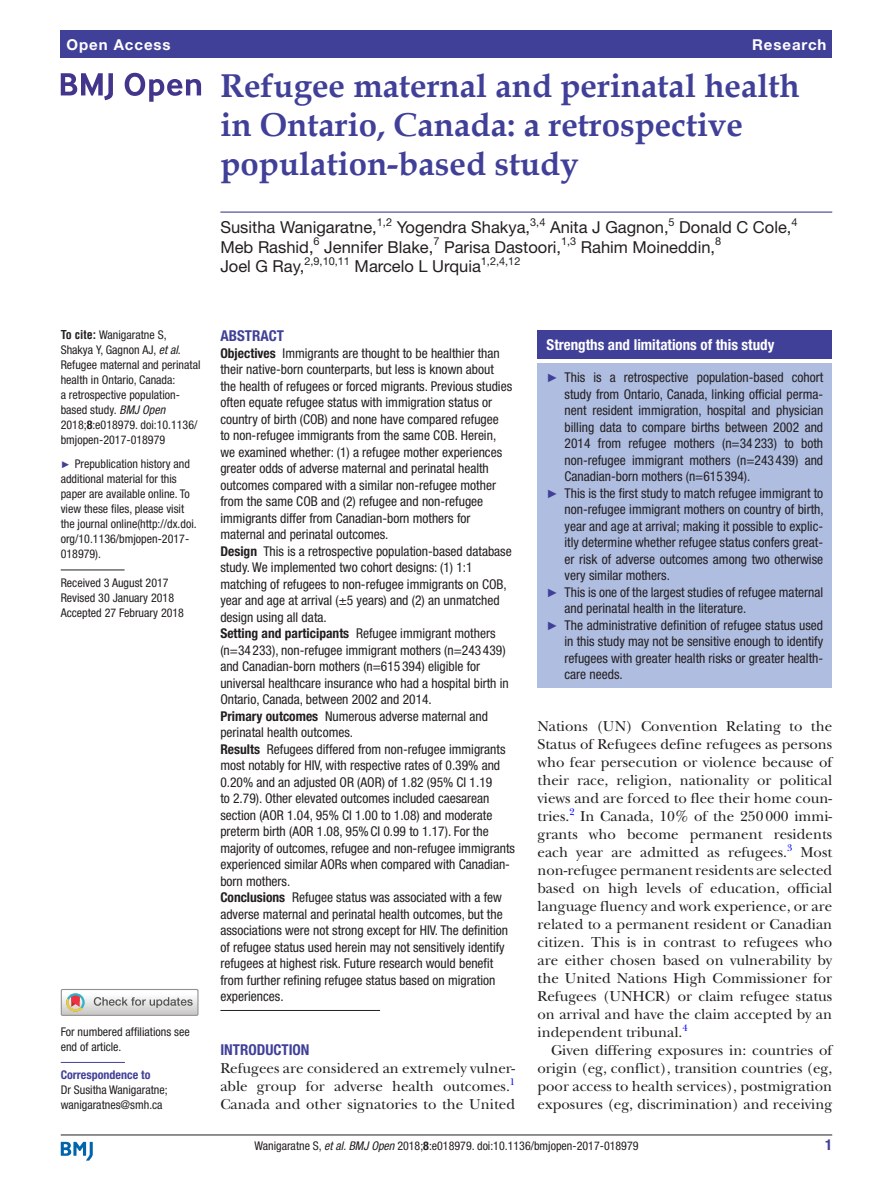
<style>
.page{position:relative;width:893px;height:1191px;background:#fff}
.page>*{position:absolute;margin:0;border:0;box-sizing:border-box;transform-origin:0 0}
.t1{font:700 33px/39px "Book Antiqua";color:#414099}
.t2{font:16.5px "Helvetica Neue LT Std";color:#231f20}
.t3{font:15px/18px "New Baskerville";color:#231f20;text-align:justify}
.t4{font:700 condensed 15px "Helvetica Neue LT Std";color:#fff}
.t5{font:700 condensed 15px "Helvetica Neue LT Std";color:#414099}
.t6{font:700 15px "Helvetica Neue LT Std";letter-spacing:.065em;color:#fff}
.t7{font:condensed 13.5px/16.5px "Helvetica Neue LT Std";color:#231f20}
.t8{font:condensed 12px/15px "Helvetica Neue LT Std";color:#231f20}
.t9{font:700 condensed 12px "Helvetica Neue LT Std";color:#414099}
.t10{font:10.95px "Helvetica Neue LT Std";color:#231f20}
.t11{font:9.9px "New Baskerville";color:#00f}
.s1{font-family:"Helvetica LT Std";font-weight:700}
.s2{font-style:italic}
.s3{font-weight:700}
.s4{font-family:"Arial";font-stretch:normal;font-size:9.75px;color:#414099}
.s5{font-family:"Arial";font-stretch:normal;font-size:12px;color:#414099}
</style>
<div class="page">
<hr style="left:61px;top:1134px;width:771px;height:1px;background:#231f20">
<svg style="left:61px;top:1141px;width:32px;height:19px"></svg>
<div style="left:61px;top:31px;width:771px;height:27px;background:#414099"></div>
<hr style="left:220px;top:211px;width:612px;height:2px;background:#414099">
<hr style="left:61px;top:569px;width:64px;height:1px;background:#231f20">
<hr style="left:61px;top:1062px;width:64px;height:1px;background:#414099">
<svg style="left:61px;top:73px;width:52px;height:27px"></svg>
<svg style="left:125px;top:73px;width:76px;height:29px"></svg>
<div style="left:61px;top:989px;width:138px;height:27px;border:1px solid #969090"></div>
<svg style="left:61px;top:989px;width:137px;height:26px"></svg>
<hr style="left:220px;top:1010px;width:160px;height:1px;background:#231f20">
<div style="left:538px;top:331px;width:294px;height:28px;background:#414099"></div>
<div style="left:538px;top:363px;width:294px;height:325px;background:#afbde1"></div>
<p class="t6" style="left:66px;top:35px;width:106px">Open Access</p>
<p class="t6" style="left:752px;top:35px;width:76px">Research</p>
<h1 class="t1" style="left:220px;top:66px;width:581px">Refugee maternal and perinatal health in Ontario, Canada: a retrospective population-based study</h1>
<p class="t2" style="left:220px;top:218px;width:158px">Susitha Wanigaratne,</p>
<p class="t10" style="left:377px;top:215px;width:17px">1,2</p>
<p class="t2" style="left:397px;top:218px;width:135px">Yogendra Shakya,</p>
<p class="t10" style="left:530px;top:215px;width:17px">3,4</p>
<p class="t2" style="left:550px;top:218px;width:120px">Anita J Gagnon,</p>
<p class="t10" style="left:669px;top:215px;width:8px">5</p>
<p class="t2" style="left:679px;top:218px;width:114px">Donald C Cole,</p>
<p class="t10" style="left:791px;top:215px;width:8px">4</p>
<p class="t2" style="left:220px;top:237px;width:95px">Meb Rashid,</p>
<p class="t10" style="left:314px;top:235px;width:8px">6</p>
<p class="t2" style="left:324px;top:237px;width:111px">Jennifer Blake,</p>
<p class="t10" style="left:433px;top:235px;width:8px">7</p>
<p class="t2" style="left:444px;top:237px;width:119px">Parisa Dastoori,</p>
<p class="t10" style="left:561px;top:235px;width:17px">1,3</p>
<p class="t2" style="left:581px;top:237px;width:136px">Rahim Moineddin,</p>
<p class="t10" style="left:715px;top:235px;width:8px">8</p>
<p class="t2" style="left:220px;top:257px;width:86px">Joel G Ray,</p>
<p class="t10" style="left:304px;top:254px;width:47px">2,9,10,11</p>
<p class="t2" style="left:355px;top:257px;width:128px">Marcelo L Urquia</p>
<p class="t10" style="left:481px;top:254px;width:41px">1,2,4,12</p>
<p class="t8" style="left:61px;top:327px;width:141px"><span class="s1">To cite:</span> Wanigaratne S,<br>Shakya Y, Gagnon AJ, <span class="s2">et al</span>.<br>Refugee maternal and perinatal health in Ontario, Canada:<br>a retrospective population&shy;based study. <span class="s2">BMJ Open<br></span>2018;<span class="s3">8</span>:e018979. doi:10.1136/ bmjopen-2017-018979</p>
<p class="t8" style="left:61px;top:456px;width:137px"><span class="s4">►</span> Prepublication history and additional material for this paper are available online. To view these files, please visit the journal online(http://dx.doi. org/10.1136/bmjopen-2017-<br>018979).</p>
<p class="t8" style="left:61px;top:575px;width:125px">Received 3 August 2017<br>Revised 30 January 2018<br>Accepted 27 February 2018</p>
<p class="t8" style="left:61px;top:1024px;width:130px">For numbered affiliations see end of article.</p>
<p class="t9" style="left:61px;top:1067px;width:91px">Correspondence to</p>
<p class="t8" style="left:61px;top:1082px;width:108px">Dr Susitha Wanigaratne; wanigaratnes@smh.ca</p>
<p class="t5" style="left:220px;top:327px;width:65px">Abstract</p>
<p class="t7" style="left:220px;top:345px;width:296px"><span class="s3">Objectives</span> Immigrants are thought to be healthier than their native-born counterparts, but less is known about<br>the health of refugees or forced migrants. Previous studies often equate refugee status with immigration status or country of birth (COB) and none have compared refugee<br>to non-refugee immigrants from the same COB. Herein,<br>we examined whether: (1) a refugee mother experiences greater odds of adverse maternal and perinatal health outcomes compared with a similar non-refugee mother from the same COB and (2) refugee and non-refugee immigrants differ from Canadian-born mothers for maternal and perinatal outcomes.<br><span class="s3">Design</span> This is a retrospective population-based database study. We implemented two cohort designs: (1) 1:1 matching of refugees to non-refugee immigrants on COB, year and age at arrival (±5 years) and (2) an unmatched design using all data.<br><span class="s3">Setting and participants</span> Refugee immigrant mothers (n=34 233), non-refugee immigrant mothers (n=243 439) and Canadian-born mothers (n=615 394) eligible for universal healthcare insurance who had a hospital birth in Ontario, Canada, between 2002 and 2014.<br><span class="s3">Primary outcomes</span> Numerous adverse maternal and perinatal health outcomes.<br><span class="s3">Results</span> Refugees differed from non-refugee immigrants most notably for HIV, with respective rates of 0.39% and 0.20% and an adjusted OR (AOR) of 1.82 (95% CI 1.19<br>to 2.79). Other elevated outcomes included caesarean section (AOR 1.04, 95% CI 1.00 to 1.08) and moderate preterm birth (AOR 1.08, 95%CI 0.99 to 1.17). For the majority of outcomes, refugee and non-refugee immigrants experienced similar AORs when compared with Canadian&shy;born mothers.<br><span class="s3">Conclusions</span> Refugee status was associated with a few adverse maternal and perinatal health outcomes, but the associations were not strong except for HIV. The definition of refugee status used herein may not sensitively identify refugees at highest risk. Future research would benefit from further refining refugee status based on migration experiences.</p>
<p class="t5" style="left:220px;top:1041px;width:91px">Introduction</p>
<p class="t3" style="left:220px;top:1059px;width:296px">Refugees are considered an extremely vulner&shy;able group for adverse health outcomes.</p>
<p class="t11" style="left:510px;top:1075px;width:7px">1</p>
<p class="t3" style="left:220px;top:1095px;width:296px">Canada and other signatories to the United</p>
<p class="t4" style="left:547px;top:336px;width:229px">Strengths and limitations of this study</p>
<p class="t7" style="left:547px;top:369px;width:278px"><span class="s5">►</span> This is a retrospective population-based cohort</p>
<p class="t7" style="left:565px;top:385px;width:260px">study from Ontario, Canada, linking official perma-</p>
<p class="t7" style="left:565px;top:402px;width:260px">nent resident immigration, hospital and physician</p>
<p class="t7" style="left:565px;top:418px;width:260px">billing data to compare births between 2002 and</p>
<p class="t7" style="left:565px;top:435px;width:260px">2014 from refugee mothers (n=34 233) to both</p>
<p class="t7" style="left:565px;top:451px;width:260px">non-refugee immigrant mothers (n=243 439) and</p>
<p class="t7" style="left:565px;top:468px;width:187px">Canadian-born mothers (n=615 394).</p>
<p class="t7" style="left:547px;top:484px;width:278px"><span class="s5">►</span> This is the first study to match refugee immigrant to</p>
<p class="t7" style="left:565px;top:501px;width:261px">non-refugee immigrant mothers on country of birth,</p>
<p class="t7" style="left:565px;top:517px;width:260px">year and age at arrival; making it possible to explic-</p>
<p class="t7" style="left:565px;top:534px;width:260px">itly determine whether refugee status confers great-</p>
<p class="t7" style="left:565px;top:550px;width:260px">er risk of adverse outcomes among two otherwise</p>
<p class="t7" style="left:565px;top:567px;width:107px">very similar mothers.</p>
<p class="t7" style="left:547px;top:583px;width:278px"><span class="s5">►</span> This is one of the largest studies of refugee maternal</p>
<p class="t7" style="left:565px;top:600px;width:183px">and perinatal health in the literature.</p>
<p class="t7" style="left:547px;top:616px;width:278px"><span class="s5">►</span> The administrative definition of refugee status used</p>
<p class="t7" style="left:565px;top:633px;width:260px">in this study may not be sensitive enough to identify</p>
<p class="t7" style="left:565px;top:649px;width:260px">refugees with greater health risks or greater health-</p>
<p class="t7" style="left:565px;top:666px;width:60px">care needs.</p>
<p class="t3" style="left:538px;top:717px;width:296px">Nations (UN) Convention Relating to the Status of Refugees define refugees as persons who fear persecution or violence because of their race, religion, nationality or political views and are forced to flee their home coun&shy;tries.<sup>2</sup> In Canada, 10% of the 250000 immi&shy;grants who become permanent residents each year are admitted as refugees.</p>
<p class="t11" style="left:787px;top:841px;width:7px">3</p>
<p class="t3" style="left:538px;top:843px;width:296px;text-indent:263px">Most non-refugee permanent residents are selected based on high levels of education, official language fluency and work experience, or are related to a permanent resident or Canadian citizen. This is in contrast to refugees who are either chosen based on vulnerability by the United Nations High Commissioner for Refugees (UNHCR) or claim refugee status on arrival and have the claim accepted by an independent tribunal.<sup>4</sup></p>
<p class="t3" style="left:538px;top:1041px;width:296px;text-indent:14px">Given differing exposures in: countries of origin (eg, conflict), transition countries (eg, poor access to health services), postmigration exposures (eg, discrimination) and receiving</p>
<p class="t8" style="left:254px;top:1137px;width:386px">Wanigaratne S, <span class="s2">et al</span>. <span class="s2">BMJ Open</span> 2018;<span class="s3">8</span>:e018979. doi:10.1136/bmjopen-2017-018979</p>
<p class="t5" style="left:825px;top:1135px;width:9px">1</p>
</div>
